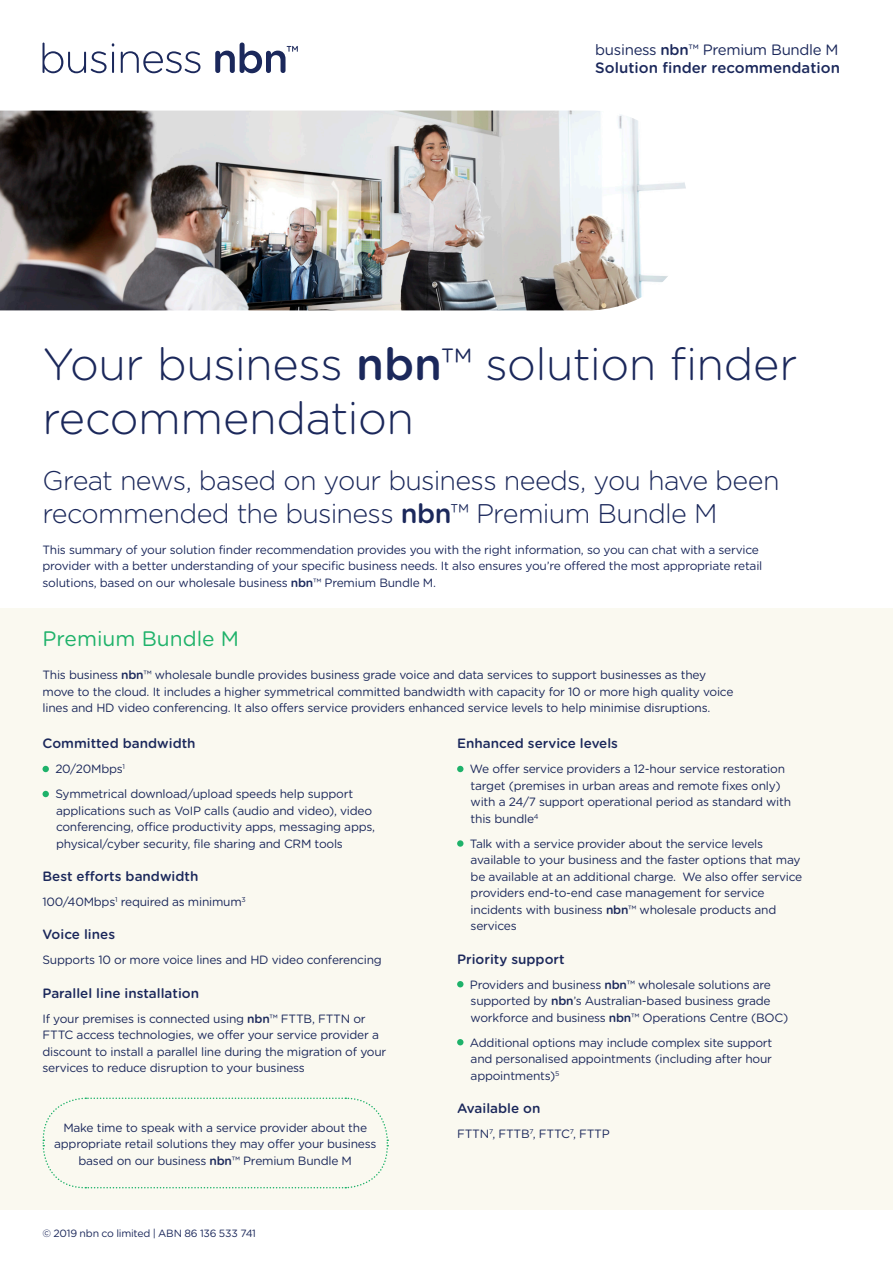
<style>
.page{position:relative;width:893px;height:1263px;background:#fff}
.page>*{position:absolute;margin:0;border:0;box-sizing:border-box;transform-origin:0 0}
.t1{font:300 45px/54px "Gotham Rounded";letter-spacing:-.01em;color:#1b285b}
.t2{font:300 27px/33px "Gotham Rounded";letter-spacing:-.025em;color:#1b285b}
.t3{font:21px "Gotham Rounded";color:#1eb26a}
.t4{font:500 15px/18px "Gotham Rounded";color:#1b285b}
.t5{font:500 13.5px "Gotham Rounded";color:#1b285b}
.Body{font:12px/16.5px "Gotham Rounded";letter-spacing:-.02em;color:#1b285b}
.Bullet{font:12px/16.5px "Gotham Rounded";letter-spacing:-.02em;color:#1b285b}
.t6{font:10.5px "Gotham Rounded";letter-spacing:-.02em;color:#1b285b}
.s1{font-weight:400}
.s2{font-weight:500}
</style>
<div class="page">
<svg style="left:43px;top:43px;width:255px;height:30px"></svg>
<div style="left:0;top:608px;width:893px;height:602px;background:#faf9f0"></div>
<svg style="left:43px;top:766px;width:6px;height:6px"></svg>
<svg style="left:43px;top:791px;width:6px;height:6px"></svg>
<img style="left:0;top:111px;width:686px;height:199px">
<svg style="left:457px;top:766px;width:6px;height:6px"></svg>
<div style="left:457px;top:840px;width:6px;height:7px;background:#1eb26a;border-radius:50%"></div>
<svg style="left:457px;top:981px;width:6px;height:6px"></svg>
<svg style="left:457px;top:1039px;width:6px;height:6px"></svg>
<svg style="left:42px;top:1097px;width:347px;height:92px"></svg>
<p class="t4" style="left:595px;top:40px;width:246px"><span class="s1">business</span> nbn<span class="s1">™ Premium Bundle M<br></span>Solution finder recommendation</p>
<h1 class="t1" style="left:43px;top:335px;width:756px">Your business <span class="s2">nbn</span>™ solution finder recommendation</h1>
<h2 class="t2" style="left:43px;top:463px;width:738px">Great news, based on your business needs, you have been recommended the business <span class="s2">nbn</span>™ Premium Bundle M</h2>
<p class="Body" style="left:43px;top:541px;width:721px">This summary of your solution finder recommendation provides you with the right information, so you can chat with a service provider with a better understanding of your specific business needs. It also ensures you’re offered the most appropriate retail solutions, based on our wholesale business <span class="s2">nbn</span>™ Premium Bundle M.</p>
<h3 class="t3" style="left:43px;top:624px;width:198px">Premium Bundle M</h3>
<p class="Body" style="left:43px;top:666px;width:692px">This business <span class="s2">nbn</span>™ wholesale bundle provides business grade voice and data services to support businesses as they move to the cloud. It includes a higher symmetrical committed bandwidth with capacity for 10 or more high quality voice lines and HD video conferencing. It also offers service providers enhanced service levels to help minimise disruptions.</p>
<h4 class="t5" style="left:43px;top:734px;width:155px">Committed bandwidth</h4>
<p class="Bullet" style="left:55px;top:760px;width:71px">20/20Mbps<sup>1</sup></p>
<p class="Bullet" style="left:55px;top:785px;width:321px">Symmetrical download/upload speeds help support applications such as VoIP calls (audio and video), video conferencing, office productivity apps, messaging apps, physical/cyber security, file sharing and CRM tools</p>
<h4 class="t5" style="left:43px;top:867px;width:157px">Best efforts bandwidth</h4>
<p class="Body" style="left:43px;top:893px;width:205px">100/40Mbps<sup>1</sup> required as minimum<sup>3</sup></p>
<h4 class="t5" style="left:43px;top:925px;width:74px">Voice lines</h4>
<p class="Body" style="left:43px;top:951px;width:341px">Supports 10 or more voice lines and HD video conferencing</p>
<h4 class="t5" style="left:43px;top:983px;width:158px">Parallel line installation</h4>
<p class="Body" style="left:43px;top:1009px;width:345px">If your premises is connected using <span class="s2">nbn</span>™ FTTB, FTTN or FTTC access technologies, we offer your service provider a discount to install a parallel line during the migration of your services to reduce disruption to your business</p>
<p class="Body" style="left:54px;top:1119px;width:324px;text-align:center">Make time to speak with a service provider about the appropriate retail solutions they may offer your business based on our business <span class="s2">nbn</span>™ Premium Bundle M</p>
<p class="t6" style="left:43px;top:1226px;width:215px">© 2019 nbn co limited | ABN 86 136 533 741</p>
<h4 class="t5" style="left:457px;top:734px;width:162px">Enhanced service levels</h4>
<p class="Bullet" style="left:470px;top:760px;width:323px">We offer service providers a 12-hour service restoration target (premises in urban areas and remote fixes only) with a 24/7 support operational period as standard with this bundle<sup>4</sup></p>
<p class="Bullet" style="left:470px;top:835px;width:334px">Talk with a service provider about the service levels available to your business and the faster options that may be available at an additional charge. We also offer service providers end-to-end case management for service incidents with business <span class="s2">nbn</span>™ wholesale products and services</p>
<h4 class="t5" style="left:457px;top:949px;width:109px">Priority support</h4>
<p class="Bullet" style="left:470px;top:975px;width:320px">Providers and business <span class="s2">nbn</span>™ wholesale solutions are supported by <span class="s2">nbn</span>’s Australian-based business grade workforce and business <span class="s2">nbn</span>™ Operations Centre (BOC)</p>
<p class="Bullet" style="left:470px;top:1033px;width:304px;text-align:justify">Additional options may include complex site support and personalised appointments (including after hour appointments)<sup>5</sup></p>
<h4 class="t5" style="left:457px;top:1098px;width:85px">Available on</h4>
<p class="Body" style="left:457px;top:1125px;width:154px">FTTN<sup>7</sup>, FTTB<sup>7</sup>, FTTC<sup>7</sup>, FTTP</p>
</div>
